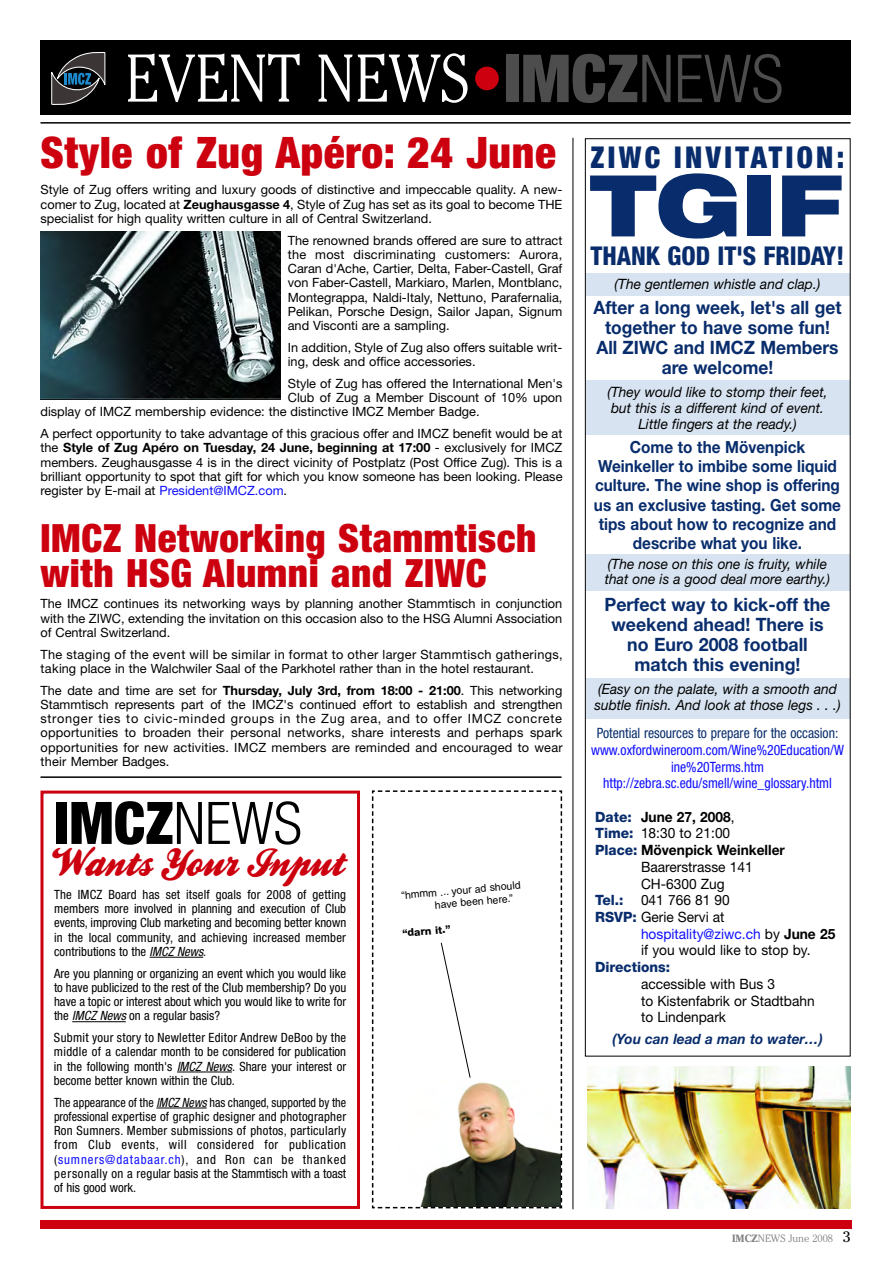
<style>
.page{position:relative;width:893px;height:1263px;background:#fff}
.page>*{position:absolute;margin:0;border:0;box-sizing:border-box;transform-origin:0 0}
.t1{font:900 expanded 85.2px "Helvetica Neue";color:#092d6c}
.t2{font:300 66.9px "Cheltenham";color:#fff;scale:.87 1}
.t3{font:900 condensed 58.8px "Helvetica Neue";color:#000}
.t4{font:900 condensed 43.5px "Helvetica Neue";letter-spacing:.015em;color:#cc000f}
.t5{font:40.65px "Ballpark Weiner";color:#cc000f}
.t6{font:900 condensed 39px/34.5px "Helvetica Neue";letter-spacing:.015em;color:#cc000f}
.t7{font:900 condensed 30.15px "Helvetica Neue";letter-spacing:.12em;color:#092d6c}
.t8{font:800 condensed 25.95px "Helvetica Neue";color:#092d6c}
.t9{font:700 18.45px/20.1px "Helvetica Neue";color:#092d6c;text-align:center;scale:.95 1}
.t10{font:700 18.45px/20.1px "Helvetica Neue";color:#092d6c;text-align:center}
.t11{font:700 16.65px/19.2px "Helvetica Neue";color:#092d6c;text-align:center;scale:.92 1}
.t12{font:italic 14.25px/15.9px "Helvetica Neue";color:#000}
.t13{font:14.25px/16.8px "Helvetica Neue";color:#000}
.t14{font:condensed 14.25px/16.8px "Helvetica Neue";color:#0f0fff;text-align:center}
.t15{font:condensed 14.25px "Helvetica Neue";color:#092d6c}
.t16{font:700 14.25px "Helvetica Neue";color:#000}
.t17{font:14.25px "Helvetica Neue";color:#0f0fff}
.t18{font:italic 700 14.25px "Helvetica Neue";color:#092d6c}
.t19{font:800 14.25px "Helvetica Neue";color:#092d6c}
.t20{font:12.75px/14.2px "Helvetica Neue";color:#000;text-align:justify}
.t21{font:condensed 12.75px/14.2px "Helvetica Neue";color:#000;text-align:justify}
.t22{font:condensed 12.75px/14.2px "Helvetica Neue";color:#000;text-align:justify;scale:.95 1}
.t23{font:12.75px/14.2px "Helvetica Neue";letter-spacing:.03em;color:#000}
.t24{font:10.5px/12.6px "Helvetica";color:#000}
.t25{font:300 10.5px "Cheltenham";color:#808080}
.t26{font:800 10.5px "Helvetica Neue";color:#000}
.s1{font-family:"Helvetica Neue";font-weight:900;font-stretch:condensed;font-size:66.3px;color:#cc000f}
.s2{font-family:"Helvetica Neue";font-weight:900;font-stretch:condensed;font-size:66.3px;color:#4d4d4d}
.s3{font-family:"Helvetica Neue";font-stretch:condensed;font-size:66.3px;color:#4d4d4d}
.s4{font-weight:700}
.s5{color:#0f0fff}
.s6{font-weight:300}
.s7{font-style:italic}
.s8{font-weight:800;color:#092d6c}
.s9{font-weight:400}
.s10{color:#000}
.s11{font-weight:700;color:#000}
.s12{font-weight:400;font-size:15px;color:#000}
</style>
<div class="page">
<div style="left:40px;top:790px;width:320px;height:419px;border:3px solid #cc000f"></div>
<hr style="left:150px;top:957px;width:53px;height:1px;background:#000">
<hr style="left:72px;top:1021px;width:54px;height:1px;background:#000">
<hr style="left:177px;top:1072px;width:55px;height:1px;background:#000">
<hr style="left:156px;top:1108px;width:51px;height:1px;background:#000">
<div style="left:40px;top:1220px;width:812px;height:9px;background:#cc000f"></div>
<div style="left:40px;top:41px;width:810px;height:74px;background:#000"></div>
<svg style="left:51px;top:52px;width:54px;height:53px"></svg>
<hr style="left:40px;top:122px;width:810px;height:2px;background:#000">
<hr style="left:573px;top:138px;width:1px;height:1071px;background:#000">
<div style="left:586px;top:274px;width:263px;height:22px;background:#d7e3f0"></div>
<div style="left:586px;top:380px;width:263px;height:54px;background:#d7e3f0"></div>
<div style="left:586px;top:554px;width:263px;height:36px;background:#d7e3f0"></div>
<div style="left:586px;top:678px;width:263px;height:41px;background:#d7e3f0"></div>
<img style="left:40px;top:232px;width:240px;height:167px">
<svg style="left:371px;top:790px;width:192px;height:419px"></svg>
<img style="left:587px;top:1067px;width:263px;height:141px">
<hr style="left:40px;top:776px;width:521px;height:2px;background:#000">
<h2 class="t2" style="left:126px;top:52px;width:758px">EVENT NEWS<span class="s1">•</span><span class="s2">IMCZ</span><span class="s3">NEWS</span></h2>
<h3 class="t4" style="left:40px;top:137px;width:517px">Style of Zug Apéro: 24 June</h3>
<p class="t20" style="left:40px;top:184px;width:523px">Style of Zug offers writing and luxury goods of distinctive and impeccable quality. A new&shy;comer to Zug, located at <span class="s4">Zeughausgasse 4</span>, Style of Zug has set as its goal to become THE specialist for high quality written culture in all of Central Switzerland.</p>
<p class="t20" style="left:288px;top:234px;width:276px">The renowned brands offered are sure to attract the most discriminating customers: Aurora, Caran d'Ache, Cartier, Delta, Faber-Castell, Graf von Faber-Castell, Markiaro, Marlen, Montblanc, Montegrappa, Naldi-Italy, Nettuno, Parafernalia, Pelikan, Porsche Design, Sailor Japan, Signum and Visconti are a sampling.</p>
<p class="t20" style="left:288px;top:341px;width:276px">In addition, Style of Zug also offers suitable writ&shy;ing, desk and office accessories.</p>
<p class="t20" style="left:288px;top:377px;width:276px">Style of Zug has offered the International Men's</p>
<p class="t20" style="left:288px;top:392px;width:276px">Club of Zug a Member Discount of 10% upon</p>
<p class="t20" style="left:40px;top:406px;width:441px">display of IMCZ membership evidence: the distinctive IMCZ Member Badge.</p>
<p class="t20" style="left:40px;top:428px;width:523px">A perfect opportunity to take advantage of this gracious offer and IMCZ benefit would be at the <span class="s4">Style of Zug Apéro on Tuesday, 24 June, beginning at 17:00</span> - exclusively for IMCZ members. Zeughausgasse 4 is in the direct vicinity of Postplatz (Post Office Zug). This is a brilliant opportunity to spot that gift for which you know someone has been looking. Please register by E-mail at <span class="s5">President@IMCZ.com</span>.</p>
<h3 class="t6" style="left:40px;top:524px;width:498px">IMCZ Networking Stammtisch with HSG Alumni and ZIWC</h3>
<p class="t20" style="left:40px;top:598px;width:523px">The IMCZ continues its networking ways by planning another Stammtisch in conjunction with the ZIWC, extending the invitation on this occasion also to the HSG Alumni Association of Central Switzerland.</p>
<p class="t23" style="left:40px;top:648px;width:524px">The staging of the event will be similar in format to other larger Stammtisch gatherings, taking place in the Walchwiler Saal of the Parkhotel rather than in the hotel restaurant.</p>
<p class="t20" style="left:41px;top:684px;width:524px">The date and time are set for <span class="s4">Thursday, July 3rd, from 18:00 - 21:00</span>. This networking Stammtisch represents part of the IMCZ's continued effort to establish and strengthen stronger ties to civic-minded groups in the Zug area, and to offer IMCZ concrete opportunities to broaden their personal networks, share interests and perhaps spark opportunities for new activities. IMCZ members are reminded and encouraged to wear their Member Badges.</p>
<h3 class="t3" style="left:54px;top:802px;width:249px">IMCZ<span class="s6">NEWS</span></h3>
<h3 class="t5" style="left:52px;top:842px;width:293px">Wants Your Input</h3>
<p class="t21" style="left:54px;top:888px;width:294px">The IMCZ Board has set itself goals for 2008 of getting members more involved in planning and execution of Club events, improving Club marketing and becoming better known in the local community, and achieving increased member contributions to the <span class="s7">IMCZ News</span>.</p>
<p class="t21" style="left:54px;top:967px;width:294px">Are you planning or organizing an event which you would like to have publicized to the rest of the Club membership? Do you have a topic or interest about which you would like to write for the <span class="s7">IMCZ News</span> on a regular basis?</p>
<p class="t21" style="left:54px;top:1032px;width:294px">Submit your story to Newletter Editor Andrew DeBoo by the middle of a calendar month to be considered for publication in the following month's <span class="s7">IMCZ News</span>. Share your interest or become better known within the Club.</p>
<p class="t22" style="left:54px;top:1096px;width:309px">The appearance of the <span class="s7">IMCZ News</span> has changed, supported by the professional expertise of graphic designer and photographer Ron Sumners. Member submissions of photos, particularly from Club events, will considered for publication (<span class="s5">sumners@databaar.ch</span>), and Ron can be thanked personally on a regular basis at the Stammtisch with a toast of his good work.</p>
<p class="t24" style="left:433px;top:887px;width:88px;text-indent:-32px;rotate:-5deg">“hmmm ... your ad should have been here.”</p>
<p class="t26" style="left:402px;top:929px;width:50px;rotate:-5deg">“darn it.”</p>
<h3 class="t7" style="left:590px;top:146px;width:256px">ZIWC INVITATION:</h3>
<h1 class="t1" style="left:590px;top:173px;width:253px">TGIF</h1>
<h3 class="t8" style="left:590px;top:246px;width:256px">THANK GOD IT'S FRIDAY!</h3>
<p class="t12" style="left:615px;top:277px;width:207px">(The gentlemen whistle and clap.)</p>
<h3 class="t9" style="left:593px;top:299px;width:263px">After a long week, let's all get together to have some fun!<br>All ZIWC and IMCZ Members are welcome!</h3>
<p class="t12" style="left:607px;top:385px;width:221px;text-align:center">(They would like to stomp their feet, but this is a different kind of event.<br>Little fingers at the ready.)</p>
<h3 class="t11" style="left:594px;top:439px;width:270px">Come to the Mövenpick<br>Weinkeller to imbibe some liquid culture. The wine shop is offering us an exclusive tasting. Get some tips about how to recognize and describe what you like.</h3>
<p class="t12" style="left:605px;top:558px;width:227px;line-height:15px">(The nose on this one is fruity, while that one is a good deal more earthy.)</p>
<h3 class="t10" style="left:605px;top:596px;width:227px">Perfect way to kick-off the weekend ahead! There is no Euro 2008 football match this evening!</h3>
<p class="t12" style="left:594px;top:682px;width:248px">(Easy on the palate, with a smooth and subtle finish. And look at those legs . . .)</p>
<p class="t15" style="left:597px;top:728px;width:243px">Potential resources to prepare for the occasion:</p>
<p class="t14" style="left:591px;top:742px;width:254px">www.oxfordwineroom.com/Wine%20Education/W ine%20Terms.htm http://zebra.sc.edu/smell/wine_glossary.html</p>
<p class="t16" style="left:595px;top:811px;width:141px"><span class="s8">Date:</span> June 27, 2008<span class="s9">,</span></p>
<p class="t13" style="left:595px;top:826px;width:137px"><span class="s8">Time:</span> 18:30 to 21:00</p>
<p class="t16" style="left:595px;top:845px;width:191px"><span class="s8">Place:</span> Mövenpick Weinkeller</p>
<p class="t13" style="left:641px;top:860px;width:113px">Baarerstrasse 141</p>
<p class="t13" style="left:641px;top:876px;width:85px">CH-6300 Zug</p>
<p class="t13" style="left:595px;top:893px;width:136px"><span class="s8">Tel.:</span> 041 766 81 90</p>
<p class="t13" style="left:595px;top:910px;width:131px"><span class="s8">RSVP:</span> Gerie Servi at</p>
<p class="t17" style="left:641px;top:928px;width:196px">hospitality@ziwc.ch <span class="s10">by</span> <span class="s11">June 25</span></p>
<p class="t13" style="left:641px;top:943px;width:171px">if you would like to stop by.</p>
<p class="t19" style="left:595px;top:962px;width:76px">Directions:</p>
<p class="t13" style="left:641px;top:977px;width:175px">accessible with Bus 3<br>to Kistenfabrik or Stadtbahn to Lindenpark</p>
<p class="t18" style="left:612px;top:1034px;width:212px">(You can lead a man to water…)</p>
<p class="t25" style="left:732px;top:1234px;width:120px"><span class="s4">IMCZ</span>NEWS June 2008 <span class="s12">3</span></p>
</div>
